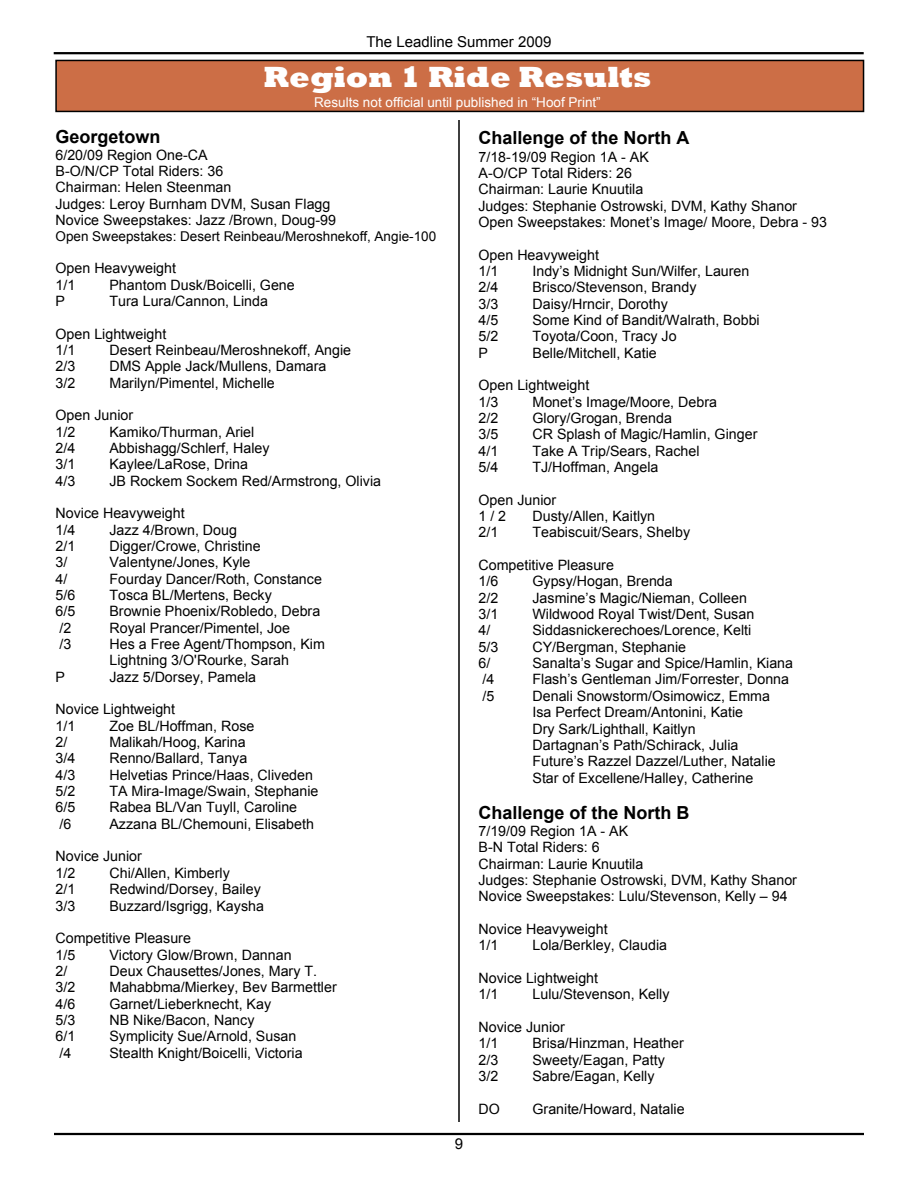
<style>
.page{position:relative;width:918px;height:1188px;background:#fff}
.page>*{position:absolute;margin:0;border:0;box-sizing:border-box;transform-origin:0 0}
.t1{font:800 30px "Rockwell";color:#fff}
.t2{font:700 18px "Arial";color:#000}
.t3{font:15px "Arial";color:#000}
.t4{font:14.25px/16.4px "Arial";color:#000}
.t5{font:13.5px "Arial";color:#000}
.t6{font:13.5px "Arial";color:#fff}
</style>
<div class="page">
<hr style="left:54px;top:52px;width:810px;height:2px;background:#000">
<div style="left:55px;top:60px;width:809px;height:52px;background:#cc6e46;border:2px solid #000"></div>
<hr style="left:54px;top:1133px;width:810px;height:2px;background:#000">
<hr style="left:458px;top:120px;width:2px;height:1002px;background:#000">
<p class="t3" style="left:366px;top:36px;width:187px">The Leadline Summer 2009</p>
<h1 class="t1" style="left:263px;top:67px;width:390px">Region 1 Ride Results</h1>
<p class="t6" style="left:314px;top:97px;width:288px">Results not official until published in “Hoof Print”</p>
<p class="t2" style="left:56px;top:129px;width:107px">Georgetown</p>
<p class="t4" style="left:56px;top:148px;width:282px">6/20/09 Region One-CA<br>B-O/N/CP Total Riders: 36<br>Chairman: Helen Steenman<br>Judges: Leroy Burnham DVM, Susan Flagg<br>Novice Sweepstakes: Jazz /Brown, Doug-99</p>
<p class="t5" style="left:56px;top:231px;width:382px">Open Sweepstakes: Desert Reinbeau/Meroshnekoff, Angie-100</p>
<p class="t4" style="left:56px;top:261px;width:122px">Open Heavyweight<br>1/1</p>
<p class="t4" style="left:109px;top:278px;width:187px">Phantom Dusk/Boicelli, Gene</p>
<p class="t4" style="left:56px;top:294px;width:11px">P</p>
<p class="t4" style="left:110px;top:294px;width:160px">Tura Lura/Cannon, Linda</p>
<p class="t4" style="left:56px;top:327px;width:112px">Open Lightweight<br>1/1</p>
<p class="t4" style="left:109px;top:343px;width:243px">Desert Reinbeau/Meroshnekoff, Angie</p>
<p class="t4" style="left:56px;top:359px;width:21px">2/3</p>
<p class="t4" style="left:109px;top:359px;width:219px">DMS Apple Jack/Mullens, Damara</p>
<p class="t4" style="left:56px;top:376px;width:21px">3/2</p>
<p class="t4" style="left:109px;top:376px;width:167px">Marilyn/Pimentel, Michelle</p>
<p class="t4" style="left:56px;top:408px;width:79px">Open Junior<br>1/2</p>
<p class="t4" style="left:109px;top:425px;width:146px">Kamiko/Thurman, Ariel</p>
<p class="t4" style="left:56px;top:441px;width:21px">2/4</p>
<p class="t4" style="left:109px;top:441px;width:162px">Abbishagg/Schlerf, Haley</p>
<p class="t4" style="left:56px;top:457px;width:21px">3/1</p>
<p class="t4" style="left:109px;top:457px;width:140px">Kaylee/LaRose, Drina</p>
<p class="t4" style="left:56px;top:474px;width:21px">4/3</p>
<p class="t4" style="left:109px;top:474px;width:273px">JB Rockem Sockem Red/Armstrong, Olivia</p>
<p class="t4" style="left:56px;top:506px;width:131px">Novice Heavyweight<br>1/4</p>
<p class="t4" style="left:109px;top:523px;width:129px">Jazz 4/Brown, Doug</p>
<p class="t4" style="left:56px;top:539px;width:21px">2/1</p>
<p class="t4" style="left:109px;top:539px;width:153px">Digger/Crowe, Christine</p>
<p class="t4" style="left:56px;top:556px;width:13px">3/</p>
<p class="t4" style="left:109px;top:556px;width:143px">Valentyne/Jones, Kyle</p>
<p class="t4" style="left:56px;top:572px;width:13px">4/</p>
<p class="t4" style="left:109px;top:572px;width:214px">Fourday Dancer/Roth, Constance</p>
<p class="t4" style="left:56px;top:588px;width:21px">5/6</p>
<p class="t4" style="left:109px;top:588px;width:164px">Tosca BL/Mertens, Becky</p>
<p class="t4" style="left:56px;top:605px;width:21px">6/5</p>
<p class="t4" style="left:109px;top:605px;width:212px">Brownie Phoenix/Robledo, Debra</p>
<p class="t4" style="left:59px;top:621px;width:13px">/2</p>
<p class="t4" style="left:109px;top:621px;width:182px">Royal Prancer/Pimentel, Joe</p>
<p class="t4" style="left:59px;top:637px;width:13px">/3</p>
<p class="t4" style="left:109px;top:637px;width:217px">Hes a Free Agent/Thompson, Kim<br>Lightning 3/O'Rourke, Sarah</p>
<p class="t4" style="left:56px;top:670px;width:11px">P</p>
<p class="t4" style="left:110px;top:670px;width:148px">Jazz 5/Dorsey, Pamela</p>
<p class="t4" style="left:56px;top:703px;width:121px">Novice Lightweight<br>1/1</p>
<p class="t4" style="left:109px;top:719px;width:146px">Zoe BL/Hoffman, Rose</p>
<p class="t4" style="left:56px;top:735px;width:13px">2/</p>
<p class="t4" style="left:109px;top:735px;width:138px">Malikah/Hoog, Karina</p>
<p class="t4" style="left:56px;top:752px;width:21px">3/4</p>
<p class="t4" style="left:109px;top:752px;width:139px">Renno/Ballard, Tanya</p>
<p class="t4" style="left:56px;top:768px;width:21px">4/3</p>
<p class="t4" style="left:109px;top:768px;width:205px">Helvetias Prince/Haas, Cliveden</p>
<p class="t4" style="left:56px;top:784px;width:21px">5/2</p>
<p class="t4" style="left:109px;top:784px;width:211px">TA Mira-Image/Swain, Stephanie</p>
<p class="t4" style="left:56px;top:801px;width:21px">6/5</p>
<p class="t4" style="left:109px;top:801px;width:189px">Rabea BL/Van Tuyll, Caroline</p>
<p class="t4" style="left:59px;top:817px;width:13px">/6</p>
<p class="t4" style="left:109px;top:817px;width:206px">Azzana BL/Chemouni, Elisabeth</p>
<p class="t4" style="left:56px;top:850px;width:88px">Novice Junior<br>1/2</p>
<p class="t4" style="left:109px;top:866px;width:122px">Chi/Allen, Kimberly</p>
<p class="t4" style="left:56px;top:882px;width:21px">2/1</p>
<p class="t4" style="left:109px;top:882px;width:153px">Redwind/Dorsey, Bailey</p>
<p class="t4" style="left:56px;top:899px;width:21px">3/3</p>
<p class="t4" style="left:109px;top:899px;width:156px">Buzzard/Isgrigg, Kaysha</p>
<p class="t4" style="left:56px;top:931px;width:137px">Competitive Pleasure<br>1/5</p>
<p class="t4" style="left:109px;top:948px;width:184px">Victory Glow/Brown, Dannan</p>
<p class="t4" style="left:56px;top:964px;width:13px">2/</p>
<p class="t4" style="left:109px;top:964px;width:209px">Deux Chausettes/Jones, Mary T.</p>
<p class="t4" style="left:56px;top:980px;width:21px">3/2</p>
<p class="t4" style="left:109px;top:980px;width:229px">Mahabbma/Mierkey, Bev Barmettler</p>
<p class="t4" style="left:56px;top:997px;width:21px">4/6</p>
<p class="t4" style="left:109px;top:997px;width:163px">Garnet/Lieberknecht, Kay</p>
<p class="t4" style="left:56px;top:1013px;width:21px">5/3</p>
<p class="t4" style="left:109px;top:1013px;width:147px">NB Nike/Bacon, Nancy</p>
<p class="t4" style="left:56px;top:1029px;width:21px">6/1</p>
<p class="t4" style="left:109px;top:1029px;width:188px">Symplicity Sue/Arnold, Susan</p>
<p class="t4" style="left:59px;top:1046px;width:13px">/4</p>
<p class="t4" style="left:109px;top:1046px;width:195px">Stealth Knight/Boicelli, Victoria</p>
<p class="t3" style="left:455px;top:1138px;width:10px">9</p>
<p class="t2" style="left:478px;top:131px;width:213px">Challenge of the North A</p>
<p class="t4" style="left:478px;top:150px;width:350px">7/18-19/09 Region 1A - AK<br>A-O/CP Total Riders: 26<br>Chairman: Laurie Knuutila<br>Judges: Stephanie Ostrowski, DVM, Kathy Shanor Open Sweepstakes: Monet’s Image/ Moore, Debra - 93</p>
<p class="t4" style="left:478px;top:248px;width:122px">Open Heavyweight<br>1/1</p>
<p class="t4" style="left:532px;top:264px;width:219px">Indy’s Midnight Sun/Wilfer, Lauren</p>
<p class="t4" style="left:478px;top:280px;width:21px">2/4</p>
<p class="t4" style="left:532px;top:280px;width:166px">Brisco/Stevenson, Brandy</p>
<p class="t4" style="left:478px;top:297px;width:21px">3/3</p>
<p class="t4" style="left:532px;top:297px;width:137px">Daisy/Hrncir, Dorothy</p>
<p class="t4" style="left:478px;top:313px;width:21px">4/5</p>
<p class="t4" style="left:532px;top:313px;width:229px">Some Kind of Bandit/Walrath, Bobbi</p>
<p class="t4" style="left:478px;top:329px;width:21px">5/2</p>
<p class="t4" style="left:532px;top:329px;width:146px">Toyota/Coon, Tracy Jo</p>
<p class="t4" style="left:478px;top:346px;width:11px">P</p>
<p class="t4" style="left:533px;top:346px;width:126px">Belle/Mitchell, Katie</p>
<p class="t4" style="left:478px;top:379px;width:112px">Open Lightweight<br>1/3</p>
<p class="t4" style="left:532px;top:395px;width:186px">Monet’s Image/Moore, Debra</p>
<p class="t4" style="left:478px;top:411px;width:21px">2/2</p>
<p class="t4" style="left:532px;top:411px;width:141px">Glory/Grogan, Brenda</p>
<p class="t4" style="left:478px;top:428px;width:21px">3/5</p>
<p class="t4" style="left:532px;top:428px;width:226px">CR Splash of Magic/Hamlin, Ginger</p>
<p class="t4" style="left:478px;top:444px;width:21px">4/1</p>
<p class="t4" style="left:532px;top:444px;width:169px">Take A Trip/Sears, Rachel</p>
<p class="t4" style="left:478px;top:460px;width:21px">5/4</p>
<p class="t4" style="left:532px;top:460px;width:127px">TJ/Hoffman, Angela</p>
<p class="t4" style="left:478px;top:493px;width:79px">Open Junior<br>1 / 2</p>
<p class="t4" style="left:532px;top:509px;width:124px">Dusty/Allen, Kaitlyn</p>
<p class="t4" style="left:478px;top:526px;width:21px">2/1</p>
<p class="t4" style="left:532px;top:526px;width:159px">Teabiscuit/Sears, Shelby</p>
<p class="t4" style="left:478px;top:558px;width:137px">Competitive Pleasure<br>1/6</p>
<p class="t4" style="left:532px;top:575px;width:142px">Gypsy/Hogan, Brenda</p>
<p class="t4" style="left:478px;top:591px;width:21px">2/2</p>
<p class="t4" style="left:532px;top:591px;width:216px">Jasmine’s Magic/Nieman, Colleen</p>
<p class="t4" style="left:478px;top:607px;width:21px">3/1</p>
<p class="t4" style="left:532px;top:607px;width:223px">Wildwood Royal Twist/Dent, Susan</p>
<p class="t4" style="left:478px;top:624px;width:13px">4/</p>
<p class="t4" style="left:532px;top:624px;width:220px">Siddasnickerechoes/Lorence, Kelti</p>
<p class="t4" style="left:478px;top:640px;width:21px">5/3</p>
<p class="t4" style="left:532px;top:640px;width:155px">CY/Bergman, Stephanie</p>
<p class="t4" style="left:478px;top:656px;width:13px">6/</p>
<p class="t4" style="left:532px;top:656px;width:262px">Sanalta’s Sugar and Spice/Hamlin, Kiana</p>
<p class="t4" style="left:482px;top:673px;width:13px">/4</p>
<p class="t4" style="left:532px;top:673px;width:258px">Flash’s Gentleman Jim/Forrester, Donna</p>
<p class="t4" style="left:482px;top:689px;width:13px">/5</p>
<p class="t4" style="left:532px;top:689px;width:245px">Denali Snowstorm/Osimowicz, Emma Isa Perfect Dream/Antonini, Katie<br>Dry Sark/Lighthall, Kaitlyn Dartagnan’s Path/Schirack, Julia Future’s Razzel Dazzel/Luther, Natalie Star of Excellene/Halley, Catherine</p>
<p class="t2" style="left:478px;top:805px;width:213px">Challenge of the North B</p>
<p class="t4" style="left:478px;top:824px;width:320px">7/19/09 Region 1A - AK<br>B-N Total Riders: 6<br>Chairman: Laurie Knuutila<br>Judges: Stephanie Ostrowski, DVM, Kathy Shanor<br>Novice Sweepstakes: Lulu/Stevenson, Kelly – 94</p>
<p class="t4" style="left:478px;top:922px;width:131px">Novice Heavyweight<br>1/1</p>
<p class="t4" style="left:532px;top:938px;width:136px">Lola/Berkley, Claudia</p>
<p class="t4" style="left:478px;top:971px;width:121px">Novice Lightweight<br>1/1</p>
<p class="t4" style="left:532px;top:987px;width:139px">Lulu/Stevenson, Kelly</p>
<p class="t4" style="left:478px;top:1020px;width:88px">Novice Junior<br>1/1</p>
<p class="t4" style="left:532px;top:1036px;width:153px">Brisa/Hinzman, Heather</p>
<p class="t4" style="left:478px;top:1053px;width:21px">2/3</p>
<p class="t4" style="left:532px;top:1053px;width:134px">Sweety/Eagan, Patty</p>
<p class="t4" style="left:478px;top:1069px;width:21px">3/2</p>
<p class="t4" style="left:532px;top:1069px;width:124px">Sabre/Eagan, Kelly</p>
<p class="t4" style="left:478px;top:1102px;width:23px">DO</p>
<p class="t4" style="left:533px;top:1102px;width:154px">Granite/Howard, Natalie</p>
</div>
